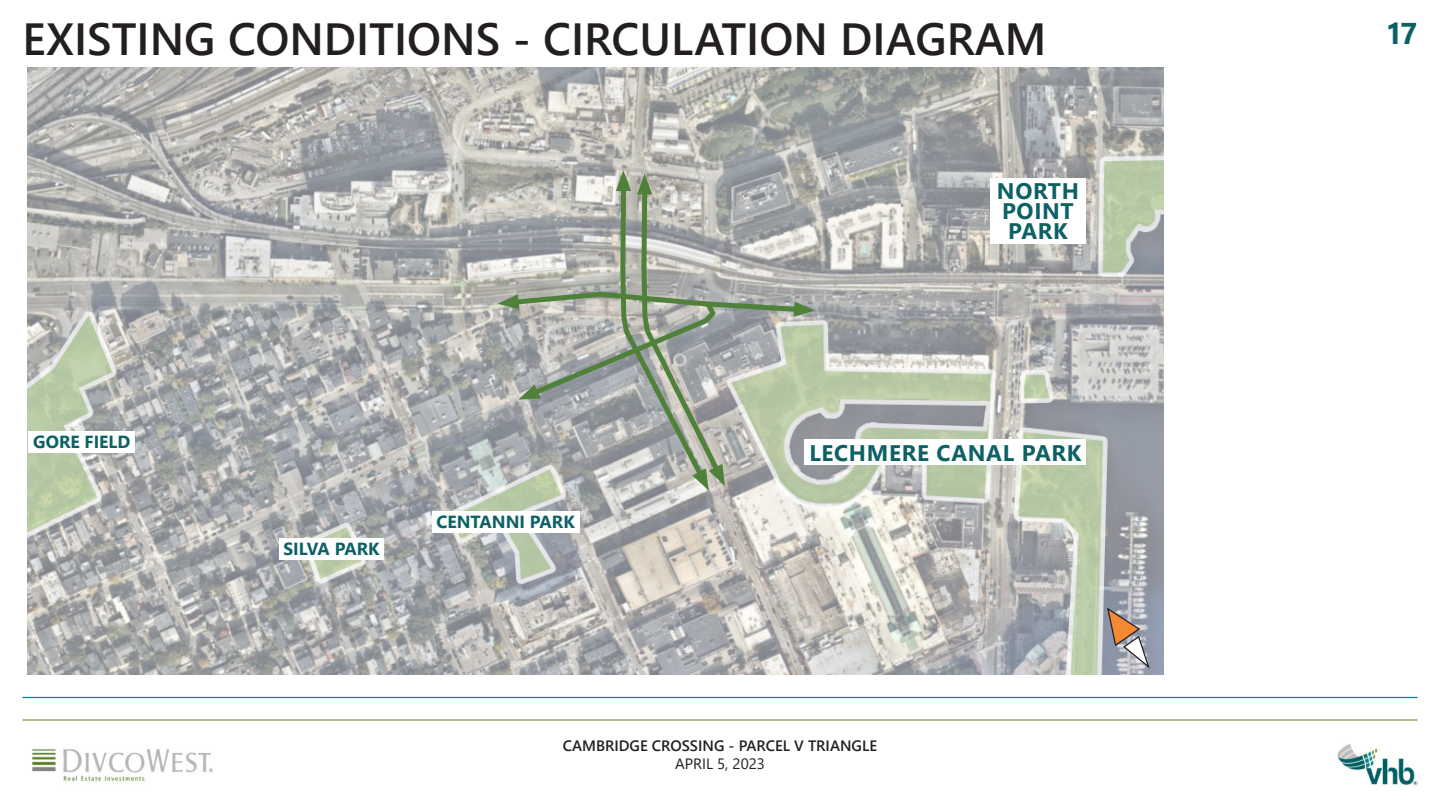
<style>
.page{position:relative;width:1440px;height:810px;background:#fff}
.page>*{position:absolute;margin:0;border:0;box-sizing:border-box;transform-origin:0 0}
.t1{font:600 45px "Segoe UI";color:#231f20}
.t2{font:700 30px "Segoe UI";color:#0d6064}
.t3{font:700 22.5px/20px "Segoe UI";letter-spacing:.03em;color:#0d6064}
.t4{font:700 17.5px "Segoe UI";color:#0d6064}
.t5{font:600 15px "Segoe UI";color:#231f20}
.t6{font:15px "Segoe UI";color:#231f20}
</style>
<div class="page">
<img style="left:1337px;top:744px;width:81px;height:42px">
<hr style="left:22px;top:719px;width:1396px;height:2px;background:#769849">
<hr style="left:22px;top:697px;width:1396px;height:1px;background:#0a819a">
<img style="left:31px;top:748px;width:182px;height:36px">
<img style="left:27px;top:68px;width:1136px;height:607px">
<div style="left:29px;top:431px;width:106px;height:21px;background:#fff"></div>
<div style="left:279px;top:538px;width:105px;height:22px;background:#fff"></div>
<div style="left:432px;top:511px;width:147px;height:22px;background:#fff"></div>
<div style="left:805px;top:440px;width:281px;height:25px;background:#fff"></div>
<div style="left:990px;top:178px;width:96px;height:66px;background:#fff"></div>
<svg style="left:1106px;top:607px;width:44px;height:61px;background:#ac9f99"></svg>
<svg style="left:498px;top:170px;width:317px;height:321px;background:#adb2ab"></svg>
<p class="t1" style="left:22px;top:-3px;width:1026px">EXISTING CONDITIONS - CIRCULATION DIAGRAM</p>
<p class="t4" style="left:33px;top:425px;width:99px">GORE FIELD</p>
<p class="t3" style="left:997px;top:179px;width:84px">NORTH<br>POINT<br>PARK</p>
<p class="t4" style="left:284px;top:533px;width:98px">SILVA PARK</p>
<p class="t4" style="left:437px;top:506px;width:140px">CENTANNI PARK</p>
<p class="t3" style="left:809px;top:441px;width:274px">LECHMERE CANAL PARK</p>
<p class="t5" style="left:563px;top:732px;width:316px">CAMBRIDGE CROSSING - PARCEL V TRIANGLE</p>
<p class="t6" style="left:675px;top:750px;width:91px">APRIL 5, 2023</p>
<p class="t2" style="left:1386px;top:5px;width:33px">17</p>
</div>
